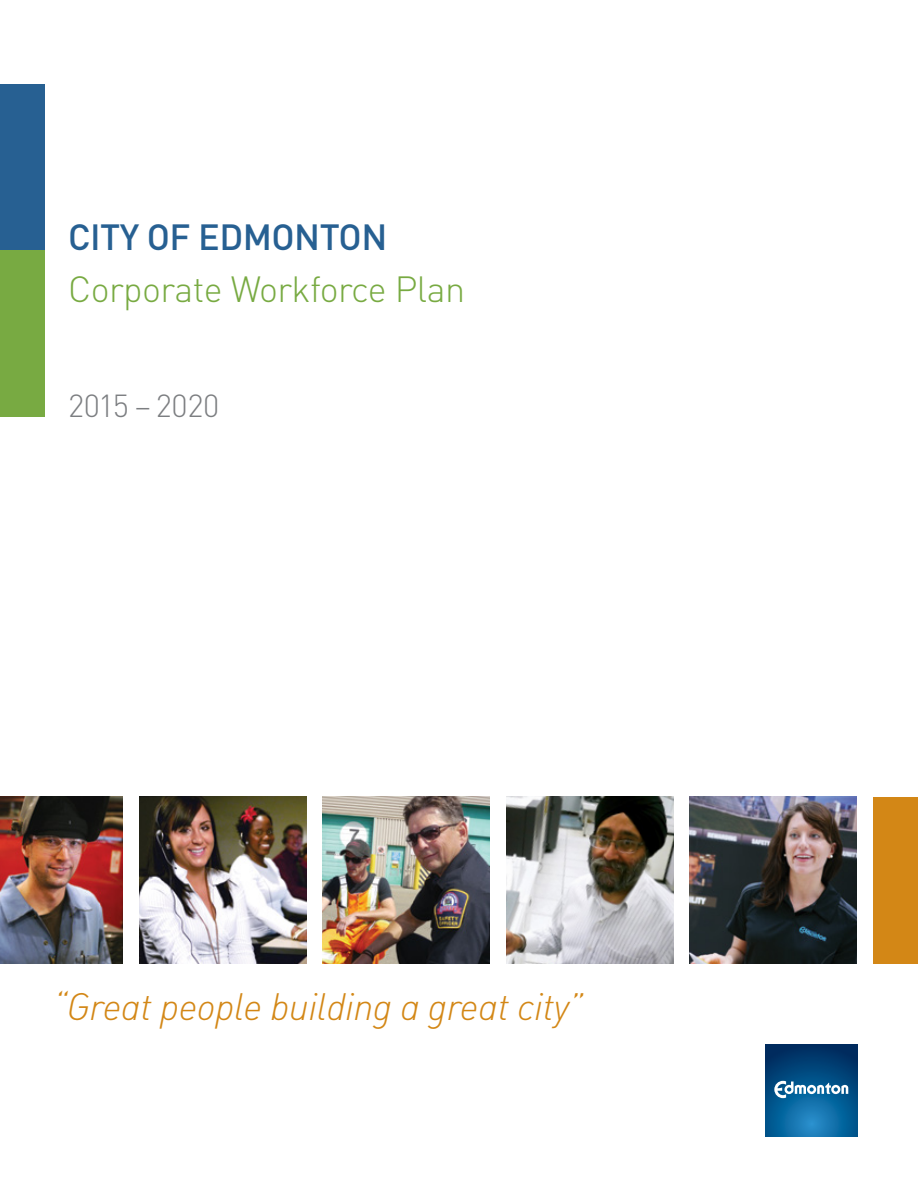
<style>
.page{position:relative;width:918px;height:1188px;background:#fff}
.page>*{position:absolute;margin:0;border:0;box-sizing:border-box;transform-origin:0 0}
.t1{font:37.65px "DIN Light Italic Alt";letter-spacing:-.015em;color:#d38716}
.t2{font:300 36px "DIN";letter-spacing:-.015em;color:#78aa42}
.t3{font:500 36px "DIN";letter-spacing:-.015em;color:#276092}
.t4{font:300 31.5px "DIN";letter-spacing:-.015em;color:#7c7e81}
</style>
<div class="page">
<img style="left:506px;top:796px;width:167px;height:167px">
<img style="left:0;top:796px;width:123px;height:167px">
<img style="left:690px;top:796px;width:167px;height:167px">
<img style="left:139px;top:796px;width:167px;height:167px">
<div style="left:873px;top:797px;width:45px;height:167px;background:#d38716"></div>
<div style="left:0;top:84px;width:45px;height:167px;background:#276092"></div>
<div style="left:0;top:250px;width:45px;height:167px;background:#78aa42"></div>
<img style="left:323px;top:796px;width:167px;height:167px">
<svg style="left:765px;top:1044px;width:93px;height:92px;background:#065289"></svg>
<svg style="left:774px;top:1081px;width:74px;height:17px"></svg>
<p class="t3" style="left:68px;top:214px;width:321px">CITY OF EDMONTON</p>
<p class="t2" style="left:68px;top:267px;width:399px">Corporate Workforce Plan</p>
<p class="t4" style="left:68px;top:387px;width:153px">2015 – 2020</p>
<p class="t1" style="left:52px;top:983px;width:532px">“Great people building a great city”</p>
</div>
